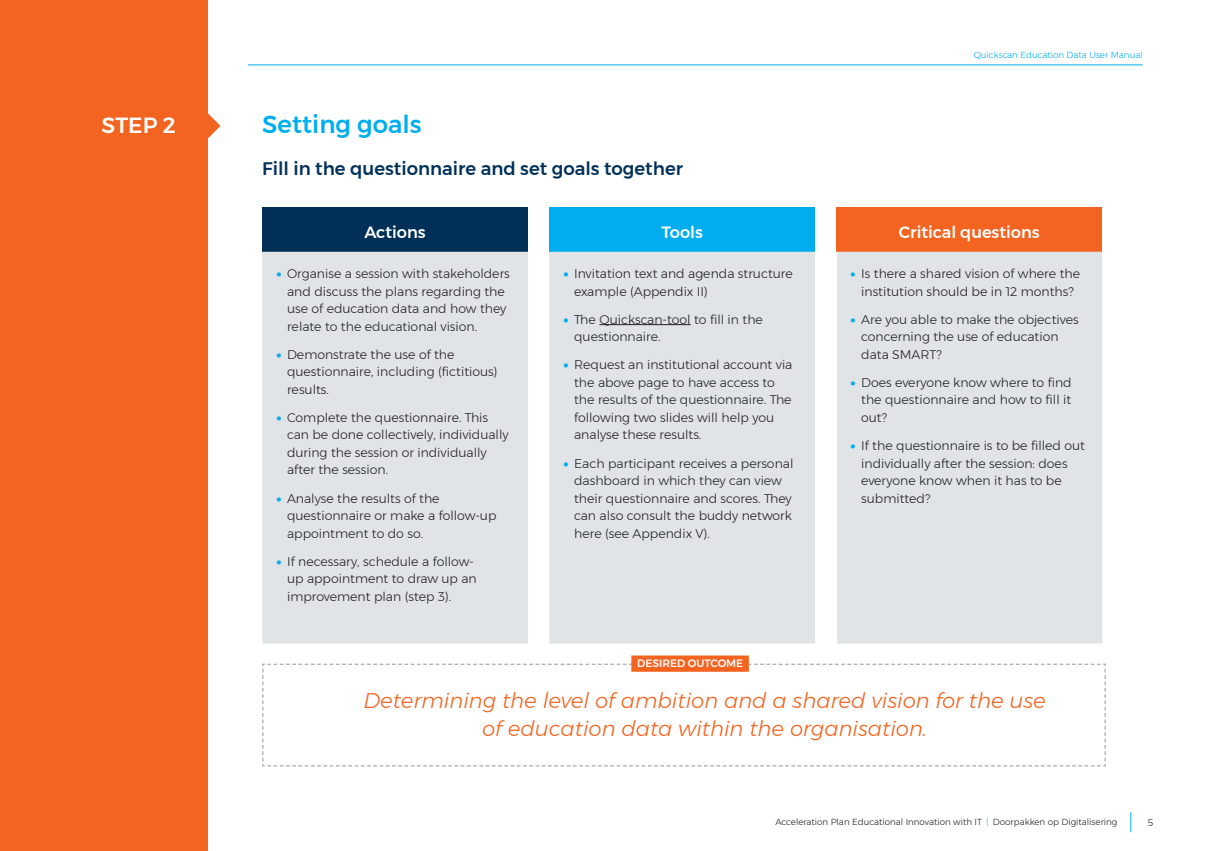
<style>
.page{position:relative;width:1205px;height:851px;background:#fff}
.page>*{position:absolute;margin:0;border:0;box-sizing:border-box;transform-origin:0 0}
.t1{font:500 24.38px "Montserrat";color:#00aeef}
.t2{font:500 21.88px "Montserrat";color:#fff}
.t3{font:italic 300 21.12px/27.9px "Montserrat";color:#f36421;text-align:center}
.t4{font:500 18.12px "Montserrat";color:#003058}
.t5{font:500 16.25px "Montserrat";color:#fff}
.t6{font:300 12.5px/17.5px "Montserrat";color:#231f20}
.t7{font:500 10.62px "Montserrat";color:#fff}
.t8{font:300 9.38px "Montserrat";color:#231f20}
.t9{font:300 8.75px "Montserrat";color:#231f20}
.t10{font:300 8.75px "Montserrat";color:#00aeef}
.s1{font-weight:900;color:#00aeef}
.s2{font-size:11.88px;color:#f36421}
.s3{color:#00aeef}
</style>
<div class="page">
<svg style="left:1130px;top:812px;width:1px;height:20px"></svg>
<hr style="left:248px;top:65px;width:894px;height:1px;background:#00aeef">
<div style="left:0;top:0;width:208px;height:850px;background:#f36421"></div>
<svg style="left:208px;top:113px;width:12px;height:26px"></svg>
<div style="left:262px;top:208px;width:266px;height:44px;background:#003058"></div>
<div style="left:549px;top:208px;width:266px;height:44px;background:#00aeef"></div>
<div style="left:836px;top:208px;width:266px;height:44px;background:#f36421"></div>
<div style="left:262px;top:252px;width:840px;height:391px;background:#e1e4e7"></div>
<div style="left:815px;top:252px;width:21px;height:391px;background:#fff"></div>
<hr style="left:599px;top:324px;width:92px;height:1px;background:#231f20">
<svg style="left:262px;top:663px;width:844px;height:104px"></svg>
<div style="left:631px;top:655px;width:118px;height:16px;background:#f36421"></div>
<p class="t2" style="left:102px;top:108px;width:76px">STEP 2</p>
<p class="t1" style="left:262px;top:105px;width:161px">Setting goals</p>
<p class="t4" style="left:262px;top:154px;width:422px">Fill in the questionnaire and set goals together</p>
<p class="t10" style="left:974px;top:48px;width:170px">Quickscan Education Data User Manual</p>
<p class="t5" style="left:364px;top:219px;width:63px">Actions</p>
<p class="t5" style="left:661px;top:219px;width:43px">Tools</p>
<p class="t5" style="left:899px;top:219px;width:142px">Critical questions</p>
<p class="t6" style="left:287px;top:264px;width:224px;text-indent:-11px"><span class="s1">•</span> Organise a session with stakeholders and discuss the plans regarding the use of education data and how they relate to the educational vision.</p>
<p class="t6" style="left:287px;top:345px;width:212px;text-indent:-11px"><span class="s1">•</span> Demonstrate the use of the questionnaire, including (fictitious) results.</p>
<p class="t6" style="left:287px;top:408px;width:223px;text-indent:-11px"><span class="s1">•</span> Complete the questionnaire. This can be done collectively, individually during the session or individually after the session.</p>
<p class="t6" style="left:287px;top:489px;width:211px;text-indent:-11px"><span class="s1">•</span> Analyse the results of the questionnaire or make a follow-up appointment to do so.</p>
<p class="t6" style="left:287px;top:552px;width:191px;text-indent:-11px"><span class="s1">•</span> If necessary, schedule a follow&shy;up appointment to draw up an improvement plan (step 3).</p>
<p class="t6" style="left:850px;top:264px;width:231px;text-align:center"><span class="s1">•</span> Is there a shared vision of where the institution should be in 12 months?</p>
<p class="t6" style="left:861px;top:310px;width:219px;text-indent:-11px"><span class="s1">•</span> Are you able to make the objectives concerning the use of education data SMART?</p>
<p class="t6" style="left:861px;top:373px;width:212px;text-align:justify;text-indent:-11px"><span class="s1">•</span> Does everyone know where to find the questionnaire and how to fill it out?</p>
<p class="t6" style="left:861px;top:436px;width:225px;text-indent:-11px"><span class="s1">•</span> If the questionnaire is to be filled out individually after the session: does everyone know when it has to be submitted?</p>
<p class="t6" style="left:574px;top:264px;width:220px;text-indent:-11px"><span class="s1">•</span> Invitation text and agenda structure example (Appendix II)</p>
<p class="t6" style="left:574px;top:310px;width:190px;text-indent:-11px"><span class="s1">•</span> The Quickscan-tool to fill in the questionnaire.</p>
<p class="t6" style="left:574px;top:356px;width:220px;text-indent:-11px"><span class="s1">•</span> Request an institutional account via the above page to have access to the results of the questionnaire. The following two slides will help you analyse these results.</p>
<p class="t6" style="left:574px;top:454px;width:221px;text-indent:-11px"><span class="s1">•</span> Each participant receives a personal dashboard in which they can view their questionnaire and scores. They can also consult the buddy network here (see Appendix V).</p>
<p class="t7" style="left:637px;top:655px;width:113px">DESIRED OUTCOME <span class="s2">.</span></p>
<p class="t3" style="left:363px;top:686px;width:684px">Determining the level of ambition and a shared vision for the use of education data within the organisation.</p>
<p class="t9" style="left:775px;top:815px;width:343px">Acceleration Plan Educational Innovation with IT <span class="s3">|</span> Doorpakken op Digitalisering</p>
<p class="t8" style="left:1147px;top:815px;width:7px">5</p>
</div>
